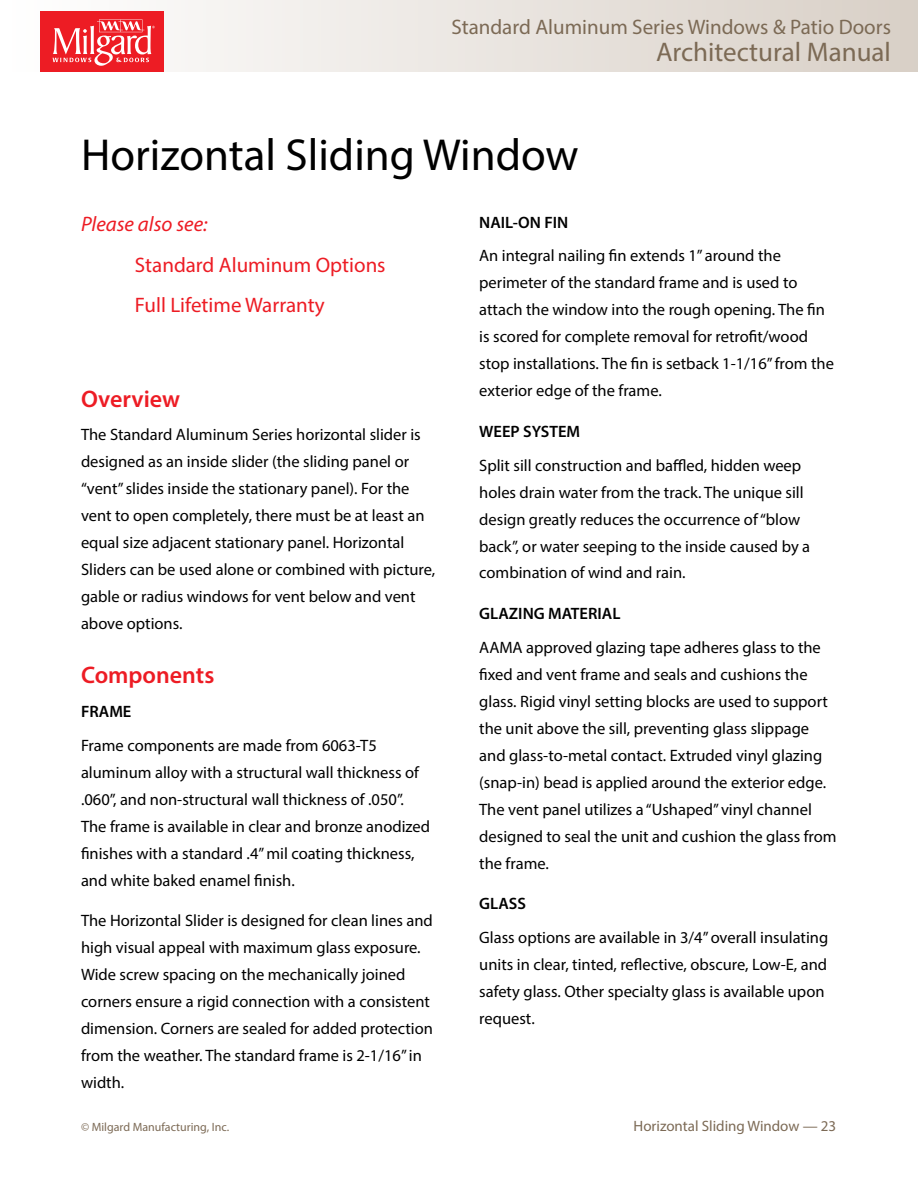
<style>
.page{position:relative;width:918px;height:1188px;background:#fff}
.page>*{position:absolute;margin:0;border:0;box-sizing:border-box;transform-origin:0 0}
.t1{font:45px "Myriad Pro";color:#000}
.t2{font:27px "Myriad Pro";color:#7c6a55}
.t3{font:600 24px "Myriad Pro";color:#ed1c24}
.t4{font:21px/40.5px "Myriad Pro";color:#ed1c24}
.t5{font:21px "Myriad Pro";color:#7c6a55}
.t6{font:italic 21px "Myriad Pro";color:#ed1c24}
.t7{font:16.5px/27px "Myriad Pro";color:#000}
.t8{font:600 16.5px "Myriad Pro";color:#000}
.t9{font:15px "Myriad Pro";color:#7c6a55}
.t10{font:12px "Myriad Pro";color:#7c6a55}
</style>
<div class="page">
<div style="left:1px;top:1px;width:916px;height:71px;background:linear-gradient(to right,#fffefe,#d8d0c7)"></div>
<div style="left:40px;top:11px;width:123px;height:61px;background:#ed1c24"></div>
<svg style="left:52px;top:19px;width:103px;height:47px"></svg>
<p class="t5" style="left:451px;top:14px;width:441px">Standard Aluminum Series Windows &amp; Patio Doors</p>
<h2 class="t2" style="left:656px;top:35px;width:236px">Architectural Manual</h2>
<h1 class="t1" style="left:81px;top:127px;width:499px">Horizontal Sliding Window</h1>
<p class="t6" style="left:81px;top:211px;width:128px">Please also see:</p>
<p class="t4" style="left:135px;top:244px;width:252px">Standard Aluminum Options<br>Full Lifetime Warranty</p>
<p class="t8" style="left:479px;top:212px;width:91px">NAIL-ON FIN</p>
<p class="t7" style="left:479px;top:242px;width:356px">An integral nailing fin extends 1” around the perimeter of the standard frame and is used to attach the window into the rough opening. The fin is scored for complete removal for retrofit/wood stop installations. The fin is setback 1-1/16” from the exterior edge of the frame.</p>
<p class="t8" style="left:479px;top:421px;width:103px">WEEP SYSTEM</p>
<p class="t7" style="left:479px;top:451px;width:333px">Split sill construction and baffled, hidden weep holes drain water from the track. The unique sill design greatly reduces the occurrence of “blow back”, or water seeping to the inside caused by a combination of wind and rain.</p>
<p class="t8" style="left:479px;top:603px;width:143px">GLAZING MATERIAL</p>
<p class="t7" style="left:479px;top:633px;width:359px">AAMA approved glazing tape adheres glass to the fixed and vent frame and seals and cushions the glass. Rigid vinyl setting blocks are used to support the unit above the sill, preventing glass slippage and glass-to-metal contact. Extruded vinyl glazing (snap-in) bead is applied around the exterior edge.<br>The vent panel utilizes a “Ushaped” vinyl channel designed to seal the unit and cushion the glass from the frame.</p>
<p class="t8" style="left:479px;top:893px;width:48px">GLASS</p>
<p class="t7" style="left:479px;top:924px;width:351px">Glass options are available in 3/4” overall insulating units in clear, tinted, reflective, obscure, Low-E, and safety glass. Other specialty glass is available upon request.</p>
<h3 class="t3" style="left:81px;top:383px;width:101px">Overview</h3>
<p class="t7" style="left:81px;top:421px;width:356px">The Standard Aluminum Series horizontal slider is designed as an inside slider (the sliding panel or “vent” slides inside the stationary panel). For the vent to open completely, there must be at least an equal size adjacent stationary panel. Horizontal Sliders can be used alone or combined with picture, gable or radius windows for vent below and vent above options.</p>
<h3 class="t3" style="left:81px;top:660px;width:135px">Components</h3>
<p class="t8" style="left:81px;top:701px;width:52px">FRAME</p>
<p class="t7" style="left:81px;top:731px;width:351px">Frame components are made from 6063-T5 aluminum alloy with a structural wall thickness of .060”, and non-structural wall thickness of .050”.<br>The frame is available in clear and bronze anodized finishes with a standard .4” mil coating thickness, and white baked enamel finish.</p>
<p class="t7" style="left:81px;top:907px;width:353px">The Horizontal Slider is designed for clean lines and high visual appeal with maximum glass exposure.<br>Wide screw spacing on the mechanically joined corners ensure a rigid connection with a consistent dimension. Corners are sealed for added protection from the weather. The standard frame is 2-1/16” in width.</p>
<p class="t10" style="left:81px;top:1119px;width:150px">© Milgard Manufacturing, Inc.</p>
<p class="t9" style="left:634px;top:1116px;width:204px">Horizontal Sliding Window — 23</p>
</div>
